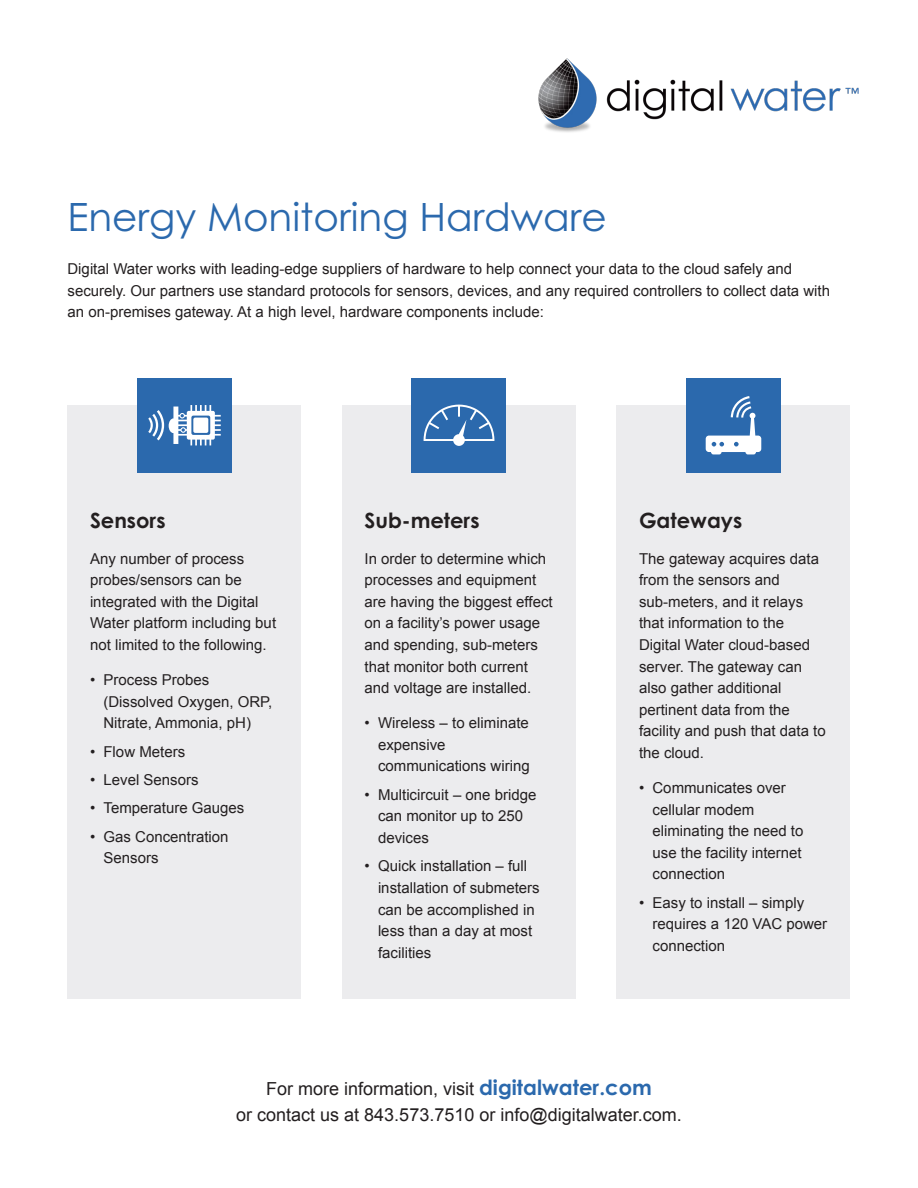
<style>
.page{position:relative;width:918px;height:1188px;background:#fff}
.page>*{position:absolute;margin:0;border:0;box-sizing:border-box;transform-origin:0 0}
.t1{font:39px "Century Gothic Pro";color:#2b69ad}
.t2{font:700 21px "Century Gothic Pro";color:#231f20}
.t3{font:18px/25.5px "Arial";color:#231f20;text-align:center}
.t4{font:15px/21.6px "Arial";color:#231f20}
.s1{font-family:"Century Gothic Pro";font-weight:700;font-size:21px;color:#2b69ad}
</style>
<div class="page">
<img style="left:538px;top:58px;width:321px;height:74px">
<div style="left:342px;top:405px;width:234px;height:594px;background:#ececee"></div>
<div style="left:68px;top:405px;width:234px;height:594px;background:#ececee"></div>
<div style="left:616px;top:405px;width:234px;height:594px;background:#ececee"></div>
<div style="left:412px;top:378px;width:94px;height:94px;background:#2b69ad"></div>
<svg style="left:424px;top:405px;width:70px;height:41px"></svg>
<div style="left:137px;top:378px;width:95px;height:94px;background:#2b69ad"></div>
<svg style="left:148px;top:405px;width:73px;height:40px"></svg>
<div style="left:686px;top:378px;width:95px;height:94px;background:#2b69ad"></div>
<svg style="left:706px;top:396px;width:55px;height:58px"></svg>
<p class="t1" style="left:68px;top:193px;width:541px">Energy Monitoring Hardware</p>
<p class="t4" style="left:68px;top:258px;width:764px">Digital Water works with leading-edge suppliers of hardware to help connect your data to the cloud safely and securely. Our partners use standard protocols for sensors, devices, and any required controllers to collect data with an on-premises gateway. At a high level, hardware components include:</p>
<p class="t2" style="left:90px;top:508px;width:77px">Sensors</p>
<p class="t4" style="left:90px;top:548px;width:188px">Any number of process probes/sensors can be integrated with the Digital<br>Water platform including but not limited to the following.</p>
<p class="t4" style="left:104px;top:669px;width:170px;text-indent:-14px">• Process Probes (Dissolved Oxygen, ORP,<br>Nitrate, Ammonia, pH)</p>
<p class="t4" style="left:90px;top:741px;width:97px">• Flow Meters</p>
<p class="t4" style="left:90px;top:769px;width:110px">• Level Sensors</p>
<p class="t4" style="left:90px;top:797px;width:156px">• Temperature Gauges</p>
<p class="t4" style="left:104px;top:826px;width:127px;text-indent:-14px">• Gas Concentration<br>Sensors</p>
<p class="t2" style="left:364px;top:508px;width:117px">Sub-meters</p>
<p class="t4" style="left:364px;top:548px;width:190px">In order to determine which processes and equipment are having the biggest effect on a facility’s power usage and spending, sub-meters that monitor both current and voltage are installed.</p>
<p class="t4" style="left:378px;top:712px;width:153px;text-indent:-14px">• Wireless – to eliminate expensive communications wiring</p>
<p class="t4" style="left:378px;top:784px;width:160px;text-indent:-14px">• Multicircuit – one bridge can monitor up to 250 devices</p>
<p class="t4" style="left:378px;top:855px;width:163px;text-indent:-14px">• Quick installation – full installation of submeters can be accomplished in less than a day at most facilities</p>
<p class="t2" style="left:639px;top:508px;width:105px">Gateways</p>
<p class="t4" style="left:639px;top:548px;width:188px">The gateway acquires data from the sensors and sub-meters, and it relays that information to the<br>Digital Water cloud-based server. The gateway can also gather additional pertinent data from the facility and push that data to the cloud.</p>
<p class="t4" style="left:652px;top:777px;width:152px;text-indent:-14px">• Communicates over cellular modem eliminating the need to use the facility internet connection</p>
<p class="t4" style="left:652px;top:892px;width:176px;text-indent:-14px">• Easy to install – simply requires a 120 VAC power connection</p>
<p class="t3" style="left:236px;top:1076px;width:447px">For more information, visit <span class="s1">digitalwater.com<br></span>or contact us at 843.573.7510 or info@digitalwater.com.</p>
</div>
